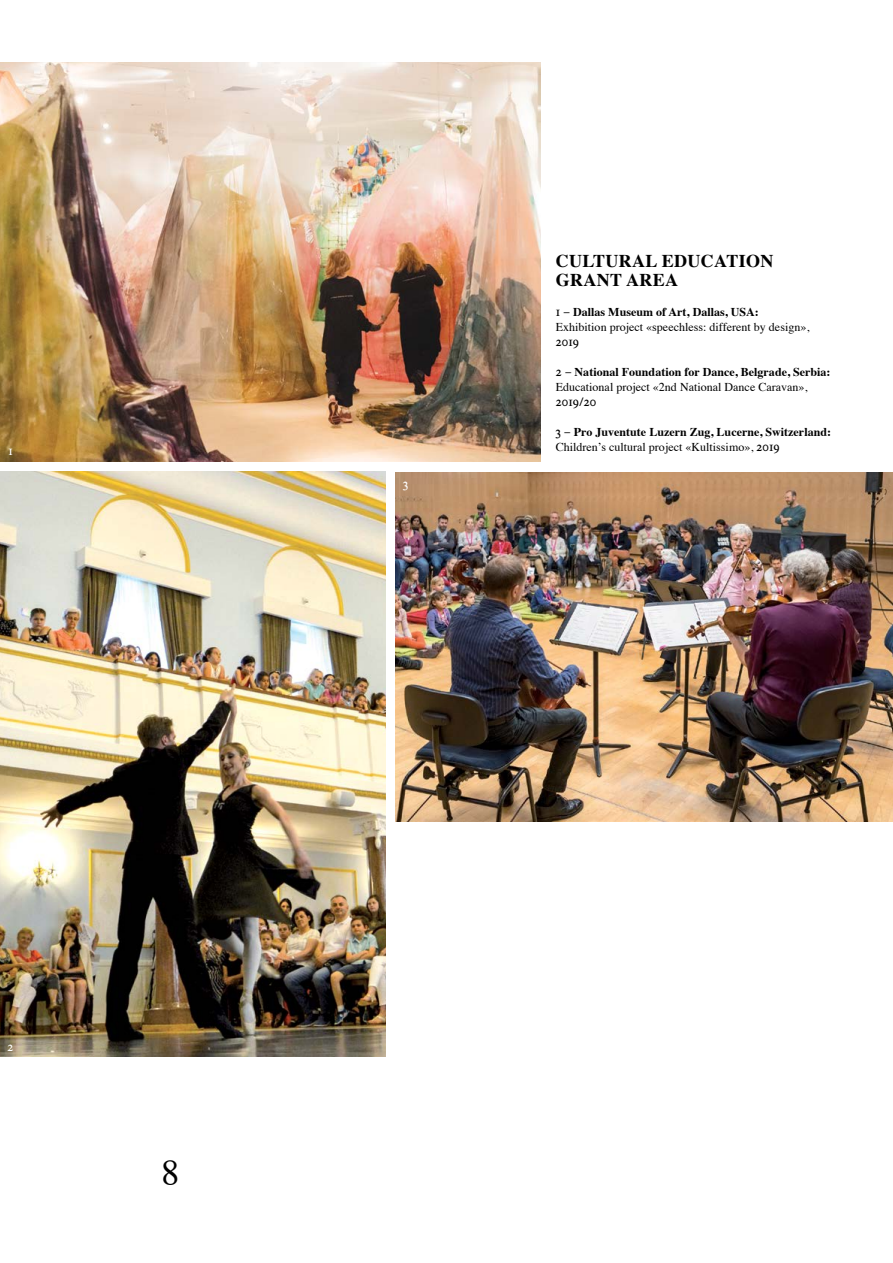
<style>
.page{position:relative;width:893px;height:1263px;background:#fff}
.page>*{position:absolute;margin:0;border:0;box-sizing:border-box;transform-origin:0 0}
.t1{font:36px "Times";color:#000}
.t2{font:700 18px/19.5px "Times";letter-spacing:.02em;color:#000}
.t3{font:12px/15px "Times";color:#000}
.t4{font:700 12px/15px "Times";color:#000}
.t5{font:12px "Times Expert BQ";color:#000}
.t6{font:12px "Times Expert BQ";color:#fff}
.s1{font-family:"Times Expert BQ"}
.s2{font-weight:700}
.s3{font-family:"Times Expert BQ";font-weight:400}
.s4{font-weight:400}
</style>
<div class="page">
<img style="left:395px;top:472px;width:498px;height:349px">
<img style="left:0;top:472px;width:386px;height:585px">
<img style="left:0;top:63px;width:541px;height:399px">
<p class="t6" style="left:8px;top:444px;width:6px">1</p>
<p class="t6" style="left:8px;top:1039px;width:7px">2</p>
<h1 class="t1" style="left:162px;top:1157px;width:19px">8</h1>
<p class="t6" style="left:403px;top:477px;width:7px">3</p>
<h2 class="t2" style="left:556px;top:252px;width:219px">CULTURAL EDUCATION<br>GRANT AREA</h2>
<p class="t3" style="left:556px;top:306px;width:255px"><span class="s1">1 –</span> <span class="s2">Dallas Museum of Art, Dallas, USA:<br></span>Exhibition project «speechless: different by design»,</p>
<p class="t5" style="left:556px;top:335px;width:25px">2019</p>
<p class="t3" style="left:556px;top:366px;width:276px"><span class="s1">2 –</span> <span class="s2">National Foundation for Dance, Belgrade, Serbia:<br></span>Educational project «2nd National Dance Caravan»,</p>
<p class="t5" style="left:556px;top:395px;width:42px">2019/20</p>
<p class="t4" style="left:556px;top:426px;width:277px"><span class="s3">3 –</span> Pro Juventute Luzern Zug, Lucerne, Switzerland:<br><span class="s4">Children’s cultural project «Kultissimo»,</span> <span class="s3">2019</span></p>
</div>
